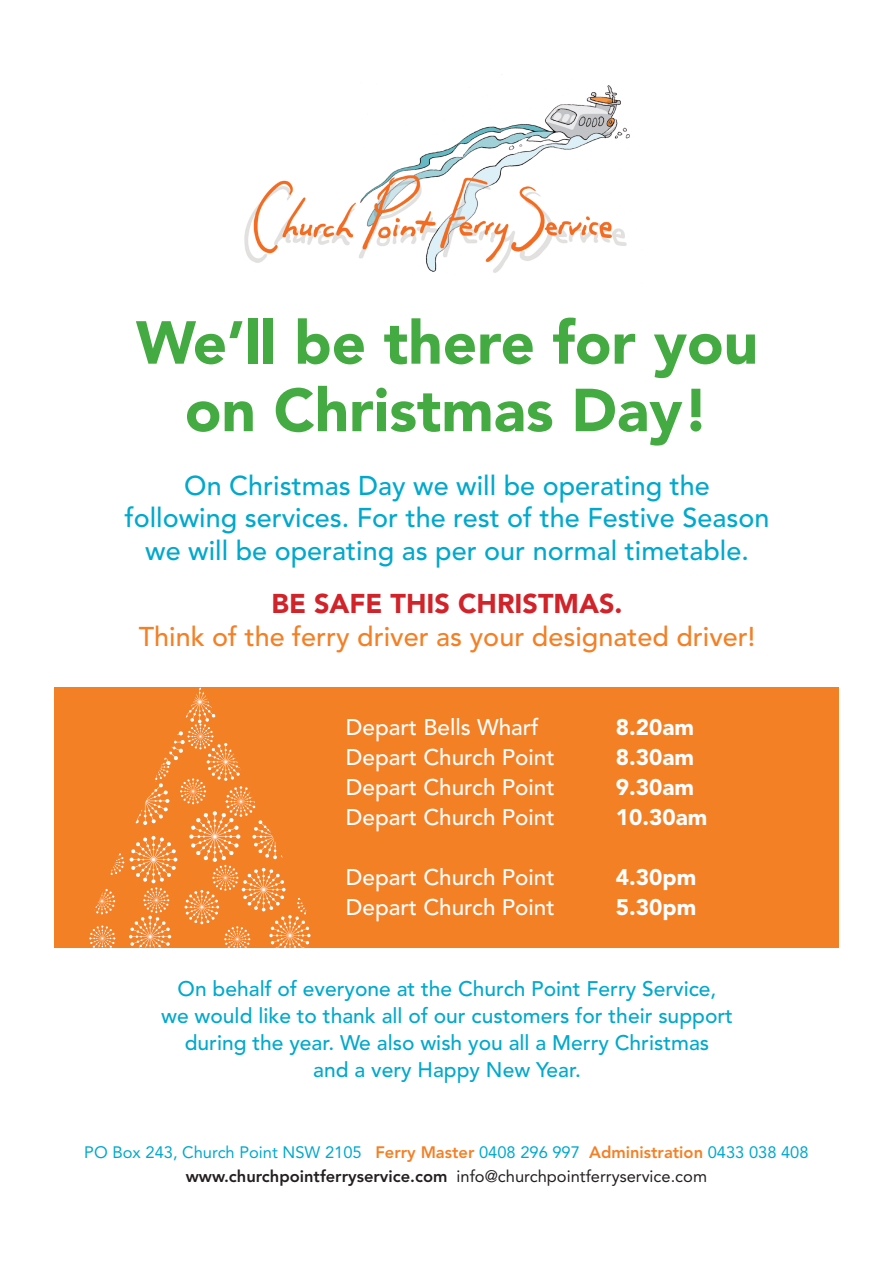
<style>
.page{position:relative;width:893px;height:1263px;background:#fff}
.page>*{position:absolute;margin:0;border:0;box-sizing:border-box;transform-origin:0 0}
.t1{font:900 60px/67.5px "Avenir";color:#44aa42;text-align:center}
.t2{font:500 27px/32.4px "Avenir";color:#00a9cc;text-align:center}
.t3{font:500 27px "Avenir";color:#f48026}
.t4{font:900 27px "Avenir";color:#d1232a}
.t5{font:500 22.5px "Avenir";color:#fff}
.t6{font:900 22.5px "Avenir";color:#fff}
.t7{font:500 21px/27px "Avenir";color:#00a9cc;text-align:center}
.t8{font:16.5px/24px "Avenir";color:#00a9cc;text-align:center}
.s1{font-weight:800;color:#f48026}
.s2{font-weight:800;color:#231f20}
.s3{color:#231f20}
</style>
<div class="page">
<img style="left:244px;top:85px;width:386px;height:188px">
<div style="left:55px;top:687px;width:784px;height:260px;background:#f48026"></div>
<svg style="left:185px;top:687px;width:126px;height:258px"></svg>
<svg style="left:89px;top:723px;width:217px;height:224px"></svg>
<h1 class="t1" style="left:136px;top:309px;width:624px">We’ll be there for you on Christmas Day!</h1>
<p class="t2" style="left:125px;top:470px;width:646px">On Christmas Day we will be operating the following services. For the rest of the Festive Season we will be operating as per our normal timetable.</p>
<p class="t4" style="left:272px;top:587px;width:352px">BE SAFE THIS CHRISTMAS.</p>
<p class="t3" style="left:139px;top:621px;width:618px">Think of the ferry driver as your designated driver!</p>
<p class="t5" style="left:346px;top:714px;width:194px">Depart Bells Wharf</p>
<p class="t6" style="left:616px;top:714px;width:80px">8.20am</p>
<p class="t5" style="left:346px;top:744px;width:210px">Depart Church Point</p>
<p class="t6" style="left:616px;top:744px;width:80px">8.30am</p>
<p class="t5" style="left:346px;top:774px;width:210px">Depart Church Point</p>
<p class="t6" style="left:616px;top:774px;width:80px">9.30am</p>
<p class="t5" style="left:346px;top:804px;width:210px">Depart Church Point</p>
<p class="t6" style="left:616px;top:803px;width:93px">10.30am</p>
<p class="t5" style="left:346px;top:864px;width:210px">Depart Church Point</p>
<p class="t6" style="left:616px;top:864px;width:82px">4.30pm</p>
<p class="t5" style="left:346px;top:894px;width:210px">Depart Church Point</p>
<p class="t6" style="left:616px;top:893px;width:82px">5.30pm</p>
<p class="t7" style="left:161px;top:976px;width:573px">On behalf of everyone at the Church Point Ferry Service,<br>we would like to thank all of our customers for their support during the year. We also wish you all a Merry Christmas<br>and a very Happy New Year.</p>
<p class="t8" style="left:84px;top:1141px;width:726px">PO Box 243, Church Point NSW 2105 <span class="s1">Ferry Master</span> 0408 296 997 <span class="s1">Administration</span> 0433 038 408 <span class="s2">www.churchpointferryservice.com</span> <span class="s3">info@churchpointferryservice.com</span></p>
</div>
